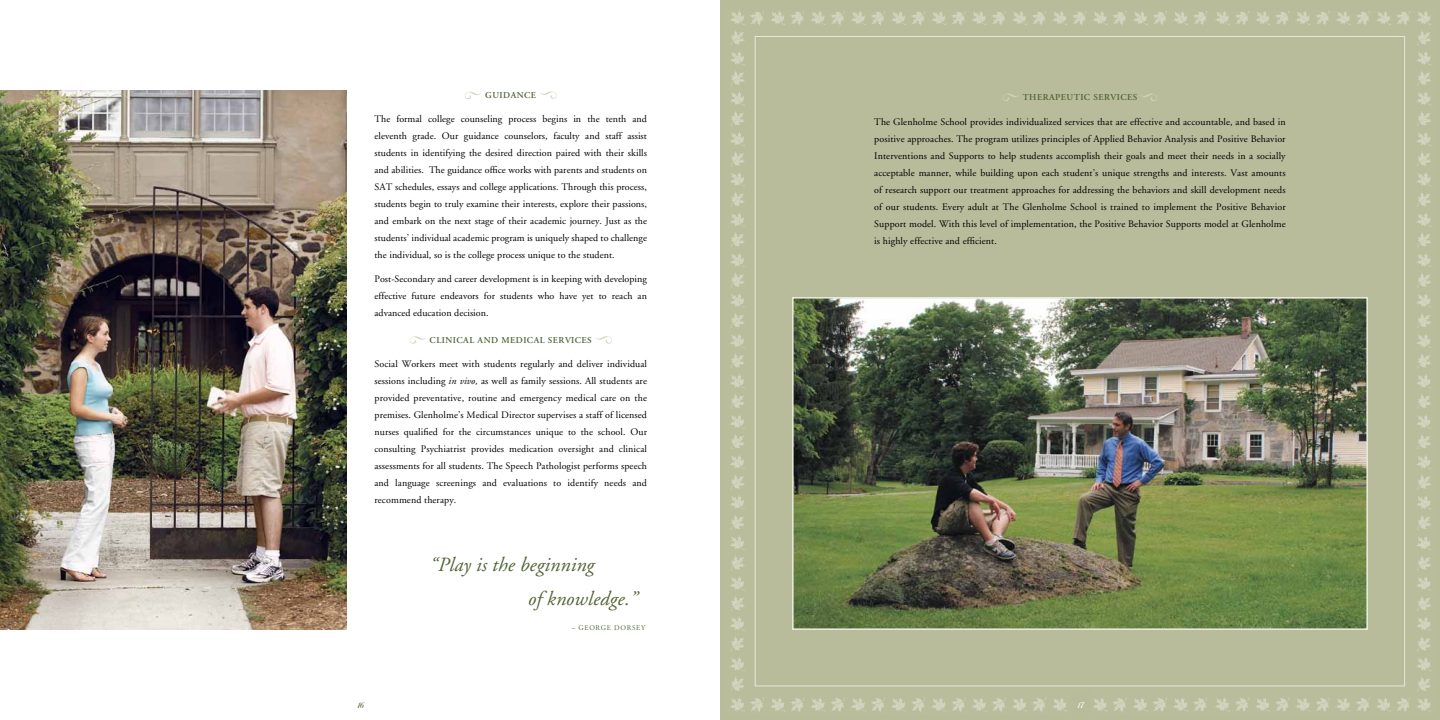
<style>
.page{position:relative;width:1440px;height:720px;background:#fff}
.page>*{position:absolute;margin:0;border:0;box-sizing:border-box;transform-origin:0 0}
.t1{font:italic 20.2px/33.5px "Adobe Garamond";letter-spacing:.005em;color:#516435}
.t2{font:13px "Stuyvesant ICG Solid";color:#516435}
.t3{font:13px "Stuyvesant ICG Solid";color:#fff}
.t4{font:10px/17px "Adobe Garamond";letter-spacing:.005em;color:#000;text-align:justify}
.t5{font:600 9px "Adobe Garamond";letter-spacing:.05em;color:#516435}
.t6{font:7.1px "Adobe Garamond";letter-spacing:.185em;color:#516435}
.s1{font-style:italic}
</style>
<div class="page">
<div style="left:720px;top:0;width:720px;height:720px;background:#b8bc9b"></div>
<img style="left:729px;top:11px;width:702px;height:701px">
<div style="left:755px;top:36px;width:650px;height:650px;background:#b8bc9b;border:1px solid #e6e8da"></div>
<div style="left:1070px;top:691px;width:20px;height:23px;background:#b8bc9b"></div>
<img style="left:0;top:90px;width:346px;height:540px">
<img style="left:795px;top:300px;width:570px;height:327px">
<div style="left:792px;top:297px;width:576px;height:333px;border:2px solid #e6e8da"></div>
<svg style="left:465px;top:92px;width:16px;height:7px"></svg>
<svg style="left:540px;top:91px;width:17px;height:8px"></svg>
<svg style="left:1003px;top:94px;width:16px;height:7px"></svg>
<svg style="left:1141px;top:94px;width:16px;height:7px"></svg>
<svg style="left:410px;top:336px;width:16px;height:8px"></svg>
<svg style="left:595px;top:336px;width:17px;height:8px"></svg>
<p class="t5" style="left:485px;top:90px;width:52px">GUIDANCE</p>
<p class="t4" style="left:374px;top:110px;width:274px">The formal college counseling process begins in the tenth and eleventh grade. Our guidance counselors, faculty and staff assist students in identifying the desired direction paired with their skills and abilities. The guidance office works with parents and students on SAT schedules, essays and college applications. Through this process, students begin to truly examine their interests, explore their passions, and embark on the next stage of their academic journey. Just as the students’ individual academic program is uniquely shaped to challenge the individual, so is the college process unique to the student.</p>
<p class="t4" style="left:374px;top:271px;width:274px">Post-Secondary and career development is in keeping with developing effective future endeavors for students who have yet to reach an advanced education decision.</p>
<p class="t5" style="left:430px;top:335px;width:13px">CLINI</p>
<p class="t5" style="left:457px;top:335px;width:98px">CAL AND MEDICAL SERVI</p>
<p class="t5" style="left:575px;top:335px;width:13px">CES</p>
<p class="t4" style="left:374px;top:356px;width:274px">Social Workers meet with students regularly and deliver individual sessions including <span class="s1">in vivo,</span> as well as family sessions. All students are provided preventative, routine and emergency medical care on the premises. Glenholme’s Medical Director supervises a staff of licensed nurses qualified for the circumstances unique to the school. Our consulting Psychiatrist provides medication oversight and clinical assessments for all students. The Speech Pathologist performs speech and language screenings and evaluations to identify needs and recommend therapy.</p>
<h1 class="t1" style="left:528px;top:549px;width:111px;text-indent:-98px">“Play is the beginning<br>of knowledge.”</h1>
<p class="t6" style="left:572px;top:624px;width:75px">– george dorsey</p>
<h2 class="t2" style="left:357px;top:697px;width:8px">16</h2>
<p class="t5" style="left:1023px;top:93px;width:8px">THER</p>
<p class="t5" style="left:1049px;top:93px;width:13px">APEUTI</p>
<p class="t5" style="left:1084px;top:93px;width:16px">C SERVI</p>
<p class="t5" style="left:1120px;top:93px;width:13px">CES</p>
<p class="t4" style="left:874px;top:113px;width:413px">The Glenholme School provides individualized services that are effective and accountable, and based in positive approaches. The program utilizes principles of Applied Behavior Analysis and Positive Behavior Interventions and Supports to help students accomplish their goals and meet their needs in a socially acceptable manner, while building upon each student’s unique strengths and interests. Vast amounts of research support our treatment approaches for addressing the behaviors and skill development needs of our students. Every adult at The Glenholme School is trained to implement the Positive Behavior Support model. With this level of implementation, the Positive Behavior Supports model at Glenholme is highly effective and efficient.</p>
<h2 class="t3" style="left:1077px;top:697px;width:8px">17</h2>
</div>
